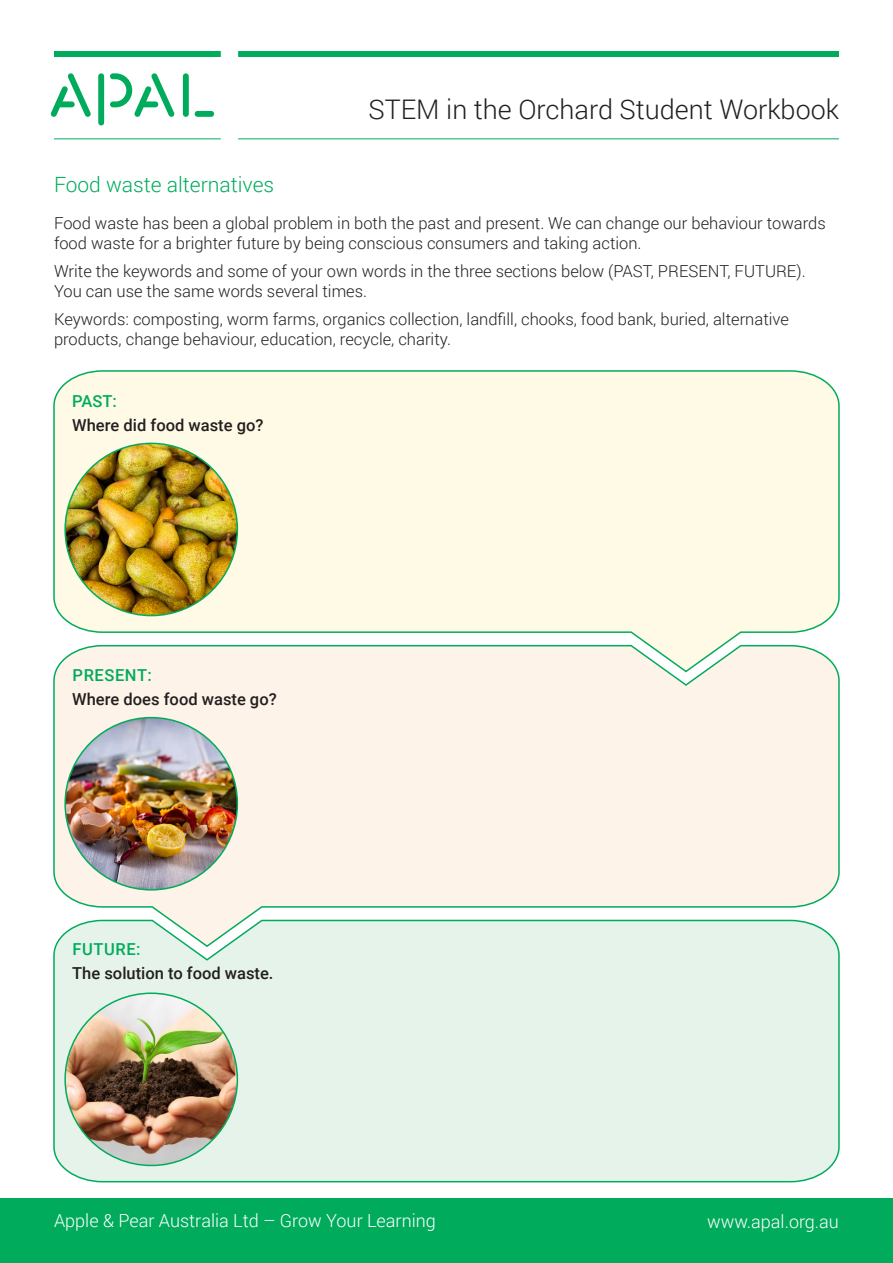
<style>
.page{position:relative;width:893px;height:1263px;background:#fff}
.page>*{position:absolute;margin:0;border:0;box-sizing:border-box;transform-origin:0 0}
.t1{font:300 27px "Roboto";color:#231f20}
.t2{font:300 21px "Roboto";color:#00ac5c}
.t3{font:300 18px "Roboto";color:#fff}
.t4{font:300 16.5px/19.8px "Roboto";color:#231f20}
.t5{font:500 16.5px "Roboto";color:#231f20}
.t6{font:500 16.5px "Roboto";letter-spacing:.035em;color:#00ac5c}
</style>
<div class="page">
<svg style="left:50px;top:73px;width:41px;height:44px"></svg>
<div style="left:195px;top:111px;width:19px;height:6px;background:#00ac5c;border-radius:3px"></div>
<div style="left:183px;top:73px;width:6px;height:44px;background:#00ac5c;border-radius:3px"></div>
<div style="left:98px;top:73px;width:6px;height:52px;background:#00ac5c;border-radius:3px"></div>
<svg style="left:110px;top:73px;width:65px;height:44px"></svg>
<div style="left:54px;top:51px;width:167px;height:6px;background:#00ac5c"></div>
<div style="left:238px;top:51px;width:601px;height:6px;background:#00ac5c"></div>
<hr style="left:54px;top:138px;width:167px;height:1px;background:#00ac5c">
<hr style="left:238px;top:138px;width:601px;height:1px;background:#00ac5c">
<div style="left:0;top:1198px;width:892px;height:65px;background:#00ac5c"></div>
<div style="left:53px;top:673px;width:787px;height:246px;background:#fef3e9"></div>
<div style="left:53px;top:919px;width:787px;height:264px;background:#e6f3ea"></div>
<svg style="left:53px;top:370px;width:787px;height:303px"></svg>
<img style="left:65px;top:443px;width:172px;height:173px;border-radius:86px">
<img style="left:65px;top:718px;width:172px;height:172px;border-radius:86px">
<img style="left:65px;top:993px;width:172px;height:172px;border-radius:86px">
<h1 class="t1" style="left:368px;top:91px;width:472px">STEM in the Orchard Student Workbook</h1>
<p class="t2" style="left:54px;top:170px;width:222px">Food waste alternatives</p>
<p class="t4" style="left:54px;top:213px;width:773px">Food waste has been a global problem in both the past and present. We can change our behaviour towards food waste for a brighter future by being conscious consumers and taking action.</p>
<p class="t4" style="left:54px;top:261px;width:753px">Write the keywords and some of your own words in the three sections below (PAST, PRESENT, FUTURE).<br>You can use the same words several times.</p>
<p class="t4" style="left:54px;top:309px;width:736px">Keywords: composting, worm farms, organics collection, landfill, chooks, food bank, buried, alternative products, change behaviour, education, recycle, charity.</p>
<p class="t6" style="left:72px;top:389px;width:46px">PAST:</p>
<p class="t5" style="left:72px;top:413px;width:193px">Where did food waste go?</p>
<p class="t6" style="left:73px;top:664px;width:81px">PRESENT:</p>
<p class="t5" style="left:72px;top:688px;width:206px">Where does food waste go?</p>
<p class="t6" style="left:73px;top:938px;width:69px">FUTURE:</p>
<p class="t5" style="left:72px;top:962px;width:203px">The solution to food waste.</p>
<p class="t3" style="left:54px;top:1208px;width:383px">Apple &amp; Pear Australia Ltd – Grow Your Learning</p>
<p class="t3" style="left:707px;top:1209px;width:133px">www.apal.org.au</p>
</div>
